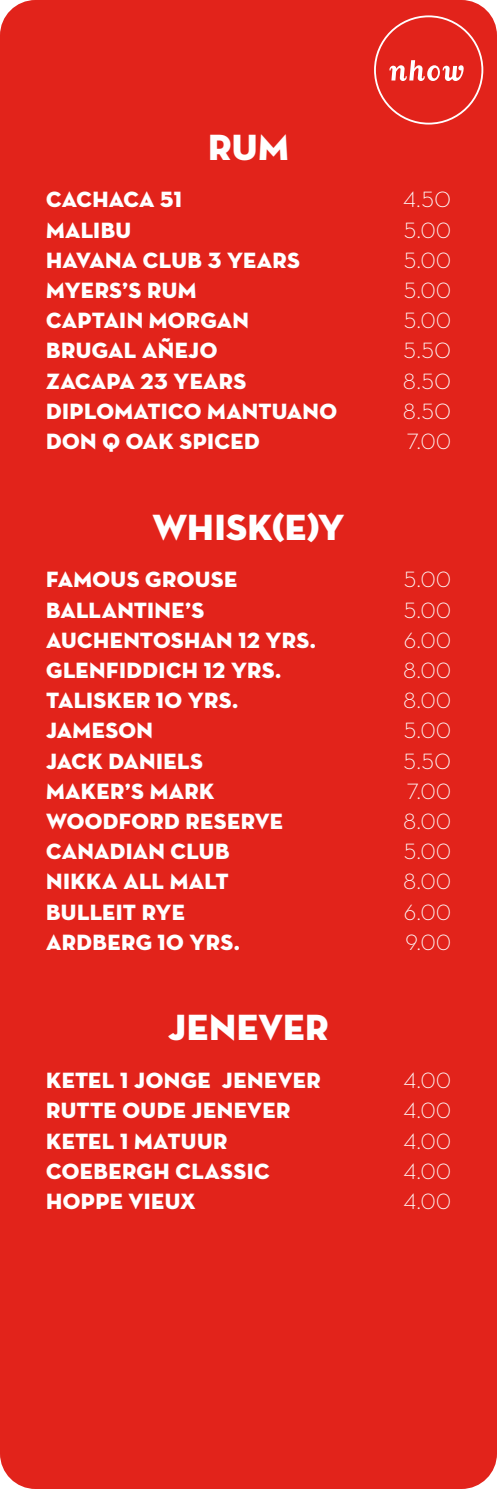
<style>
.page{position:relative;width:497px;height:1489px;background:#fff}
.page>*{position:absolute;margin:0;border:0;box-sizing:border-box;transform-origin:0 0}
.t1{font:37px "Neutra Display Titling";letter-spacing:.01em;color:#fff}
.t2{font:22.5px "Neutra Display Titling";letter-spacing:.015em;color:#fff}
.t3{font:22.5px "Neutra Text Light Alt";letter-spacing:.02em;color:#fff}
</style>
<div class="page">
<div style="left:0;top:0;width:496px;height:1488px;background:#e2231b"></div>
<h1 class="t1" style="left:208px;top:124px;width:82px">RUM</h1>
<p class="t2" style="left:46px;top:186px;width:137px">CACHACA 51</p>
<p class="t3" style="left:402px;top:186px;width:49px">4.50</p>
<p class="t2" style="left:46px;top:216px;width:86px">MALIBU</p>
<p class="t3" style="left:404px;top:216px;width:48px">5.00</p>
<p class="t2" style="left:46px;top:246px;width:255px">HAVANA CLUB 3 YEARS</p>
<p class="t3" style="left:404px;top:246px;width:48px">5.00</p>
<p class="t2" style="left:46px;top:276px;width:152px">MYERS’S RUM</p>
<p class="t3" style="left:404px;top:276px;width:48px">5.00</p>
<p class="t2" style="left:46px;top:306px;width:204px">CAPTAIN MORGAN</p>
<p class="t3" style="left:404px;top:307px;width:48px">5.00</p>
<p class="t2" style="left:46px;top:336px;width:172px">BRUGAL AÑEJO</p>
<p class="t3" style="left:403px;top:337px;width:48px">5.50</p>
<p class="t2" style="left:46px;top:367px;width:201px">ZACAPA 23 YEARS</p>
<p class="t3" style="left:403px;top:367px;width:49px">8.50</p>
<p class="t2" style="left:46px;top:397px;width:292px">DIPLOMATICO MANTUANO</p>
<p class="t3" style="left:403px;top:397px;width:49px">8.50</p>
<p class="t2" style="left:46px;top:427px;width:215px">DON Q OAK SPICED</p>
<p class="t3" style="left:406px;top:427px;width:46px">7.00</p>
<h1 class="t1" style="left:152px;top:503px;width:193px">WHISK(E)Y</h1>
<p class="t2" style="left:46px;top:565px;width:192px">FAMOUS GROUSE</p>
<p class="t3" style="left:404px;top:566px;width:48px">5.00</p>
<p class="t2" style="left:46px;top:596px;width:159px">BALLANTINE’S</p>
<p class="t3" style="left:404px;top:596px;width:48px">5.00</p>
<p class="t2" style="left:46px;top:626px;width:271px">AUCHENTOSHAN 12 YRS.</p>
<p class="t3" style="left:403px;top:626px;width:48px">6.00</p>
<p class="t2" style="left:46px;top:656px;width:236px">GLENFIDDICH 12 YRS.</p>
<p class="t3" style="left:403px;top:656px;width:49px">8.00</p>
<p class="t2" style="left:46px;top:686px;width:193px">TALISKER 10 YRS.</p>
<p class="t3" style="left:403px;top:686px;width:49px">8.00</p>
<p class="t2" style="left:46px;top:716px;width:108px">JAMESON</p>
<p class="t3" style="left:404px;top:717px;width:48px">5.00</p>
<p class="t2" style="left:46px;top:746px;width:158px">JACK DANIELS</p>
<p class="t3" style="left:403px;top:747px;width:48px">5.50</p>
<p class="t2" style="left:46px;top:777px;width:170px">MAKER’S MARK</p>
<p class="t3" style="left:406px;top:777px;width:46px">7.00</p>
<p class="t2" style="left:46px;top:807px;width:238px">WOODFORD RESERVE</p>
<p class="t3" style="left:403px;top:807px;width:49px">8.00</p>
<p class="t2" style="left:46px;top:837px;width:185px">CANADIAN CLUB</p>
<p class="t3" style="left:404px;top:837px;width:48px">5.00</p>
<p class="t2" style="left:46px;top:867px;width:184px">NIKKA ALL MALT</p>
<p class="t3" style="left:403px;top:868px;width:49px">8.00</p>
<p class="t2" style="left:46px;top:897px;width:140px">BULLEIT RYE</p>
<p class="t3" style="left:403px;top:898px;width:48px">6.00</p>
<p class="t2" style="left:46px;top:928px;width:195px">ARDBERG 10 YRS.</p>
<p class="t3" style="left:405px;top:928px;width:47px">9.00</p>
<h1 class="t1" style="left:168px;top:1004px;width:162px">JENEVER</h1>
<p class="t2" style="left:46px;top:1066px;width:276px">KETEL 1 JONGE JENEVER</p>
<p class="t3" style="left:403px;top:1066px;width:49px">4.00</p>
<p class="t2" style="left:46px;top:1096px;width:245px">RUTTE OUDE JENEVER</p>
<p class="t3" style="left:403px;top:1096px;width:49px">4.00</p>
<p class="t2" style="left:46px;top:1126px;width:182px">KETEL 1 MATUUR</p>
<p class="t3" style="left:403px;top:1127px;width:49px">4.00</p>
<p class="t2" style="left:46px;top:1156px;width:225px">COEBERGH CLASSIC</p>
<p class="t3" style="left:403px;top:1157px;width:49px">4.00</p>
<p class="t2" style="left:46px;top:1187px;width:151px">HOPPE VIEUX</p>
<p class="t3" style="left:403px;top:1187px;width:49px">4.00</p>
</div>
